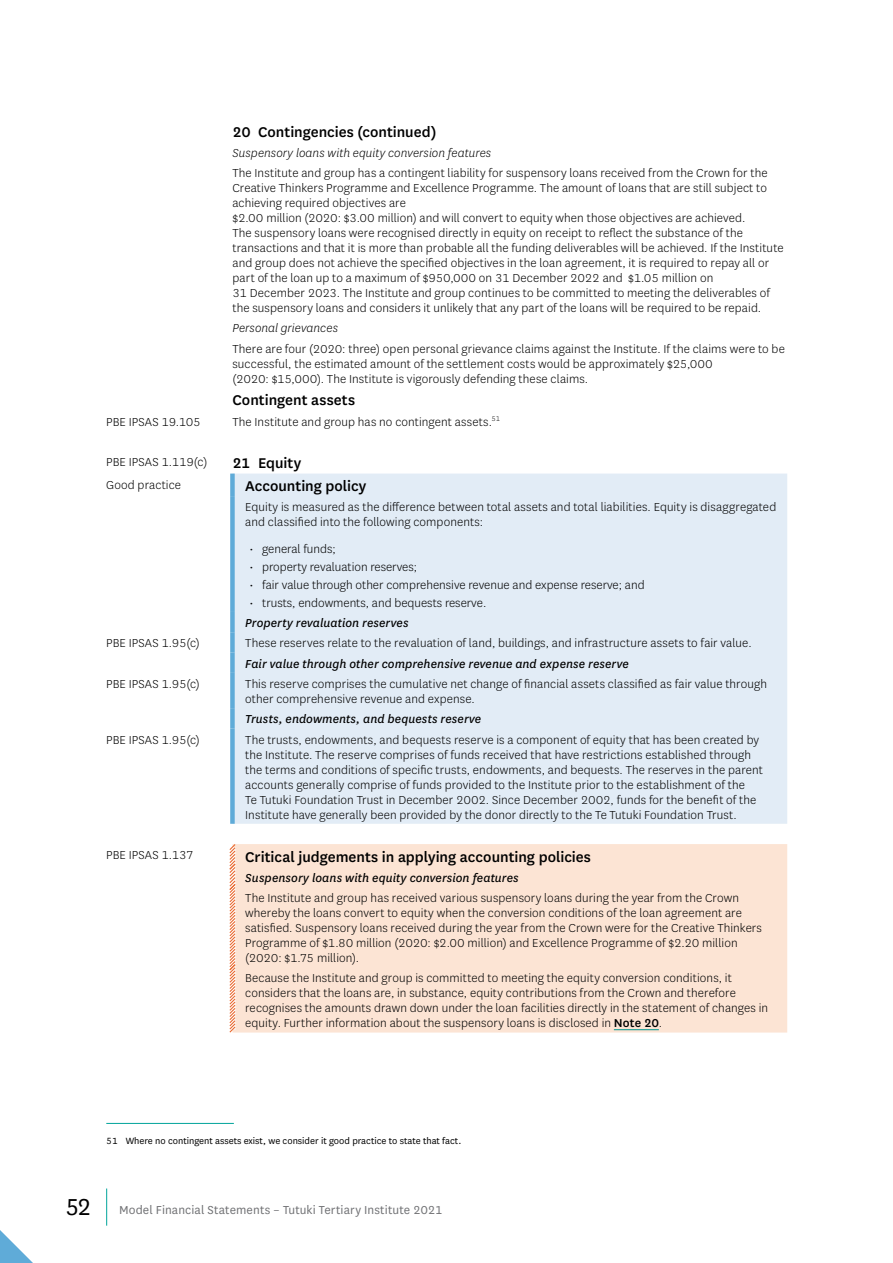
<style>
.page{position:relative;width:893px;height:1263px;background:#fff}
.page>*{position:absolute;margin:0;border:0;box-sizing:border-box;transform-origin:0 0}
.t1{font:500 16.5px "National";color:#000}
.t2{font:300 13.5px/15px "National";letter-spacing:.01em;color:#000}
.t3{font:italic 13.5px "National";letter-spacing:.005em;color:#000}
.t4{font:italic 300 13.5px "National";letter-spacing:.005em;color:#000}
.t5{font:13.5px "National";letter-spacing:.01em;color:#717275}
.t6{font:10.5px "National";color:#000}
.s1{font-weight:500}
.s2{font-size:27px;color:#000}
</style>
<div class="page">
<div style="left:235px;top:474px;width:552px;height:350px;background:#e2ecf6"></div>
<div style="left:237px;top:844px;width:550px;height:188px;background:#fce4d4"></div>
<div style="left:230px;top:474px;width:5px;height:22px;background:#5fabd8"></div>
<div style="left:230px;top:496px;width:5px;height:116px;background:#5fabd8"></div>
<div style="left:230px;top:612px;width:5px;height:20px;background:#5fabd8"></div>
<div style="left:230px;top:632px;width:5px;height:20px;background:#5fabd8"></div>
<div style="left:230px;top:652px;width:5px;height:21px;background:#5fabd8"></div>
<div style="left:230px;top:673px;width:5px;height:35px;background:#5fabd8"></div>
<div style="left:230px;top:708px;width:5px;height:20px;background:#5fabd8"></div>
<div style="left:230px;top:728px;width:5px;height:96px;background:#5fabd8"></div>
<svg style="left:229px;top:844px;width:8px;height:189px"></svg>
<hr style="left:614px;top:1029px;width:45px;height:1px;background:#009891">
<hr style="left:106px;top:1123px;width:128px;height:1px;background:#00a49a">
<hr style="left:106px;top:1188px;width:1px;height:38px;background:#00a49a">
<svg style="left:0;top:1230px;width:33px;height:33px"></svg>
<p class="t1" style="left:232px;top:120px;width:206px">20 Contingencies (continued)</p>
<p class="t4" style="left:232px;top:145px;width:260px">Suspensory loans with equity conversion features</p>
<p class="t2" style="left:232px;top:165px;width:553px">The Institute and group has a contingent liability for suspensory loans received from the Crown for the Creative Thinkers Programme and Excellence Programme. The amount of loans that are still subject to achieving required objectives are<br>$2.00 million (2020: $3.00 million) and will convert to equity when those objectives are achieved.<br>The suspensory loans were recognised directly in equity on receipt to reflect the substance of the transactions and that it is more than probable all the funding deliverables will be achieved. If the Institute and group does not achieve the specified objectives in the loan agreement, it is required to repay all or part of the loan up to a maximum of $950,000 on 31 December 2022 and $1.05 million on<br>31 December 2023. The Institute and group continues to be committed to meeting the deliverables of the suspensory loans and considers it unlikely that any part of the loans will be required to be repaid.</p>
<p class="t4" style="left:232px;top:320px;width:107px">Personal grievances</p>
<p class="t2" style="left:232px;top:341px;width:554px">There are four (2020: three) open personal grievance claims against the Institute. If the claims were to be successful, the estimated amount of the settlement costs would be approximately $25,000<br>(2020: $15,000). The Institute is vigorously defending these claims.</p>
<p class="t1" style="left:232px;top:389px;width:124px">Contingent assets</p>
<p class="t2" style="left:106px;top:414px;width:96px">PBE IPSAS 19.105</p>
<p class="t2" style="left:232px;top:414px;width:269px">The Institute and group has no contingent assets.<sup>51</sup></p>
<p class="t2" style="left:106px;top:454px;width:103px">PBE IPSAS 1.119(c)</p>
<p class="t1" style="left:232px;top:452px;width:70px">21 Equity</p>
<p class="t2" style="left:106px;top:477px;width:76px">Good practice</p>
<p class="t1" style="left:245px;top:475px;width:123px">Accounting policy</p>
<p class="t2" style="left:245px;top:499px;width:532px">Equity is measured as the difference between total assets and total liabilities. Equity is disaggregated and classified into the following components:</p>
<p class="t2" style="left:249px;top:541px;width:88px">• general funds;</p>
<p class="t2" style="left:249px;top:559px;width:169px">• property revaluation reserves;</p>
<p class="t2" style="left:249px;top:577px;width:397px">• fair value through other comprehensive revenue and expense reserve; and</p>
<p class="t2" style="left:249px;top:595px;width:238px">• trusts, endowments, and bequests reserve.</p>
<p class="t3" style="left:245px;top:614px;width:165px">Property revaluation reserves</p>
<p class="t2" style="left:106px;top:635px;width:95px">PBE IPSAS 1.95(c)</p>
<p class="t2" style="left:245px;top:635px;width:508px">These reserves relate to the revaluation of land, buildings, and infrastructure assets to fair value.</p>
<p class="t3" style="left:245px;top:655px;width:385px">Fair value through other comprehensive revenue and expense reserve</p>
<p class="t2" style="left:106px;top:676px;width:95px">PBE IPSAS 1.95(c)</p>
<p class="t2" style="left:245px;top:676px;width:523px">This reserve comprises the cumulative net change of financial assets classified as fair value through other comprehensive revenue and expense.</p>
<p class="t3" style="left:245px;top:711px;width:238px">Trusts, endowments, and bequests reserve</p>
<p class="t2" style="left:106px;top:732px;width:95px">PBE IPSAS 1.95(c)</p>
<p class="t2" style="left:245px;top:732px;width:519px">The trusts, endowments, and bequests reserve is a component of equity that has been created by the Institute. The reserve comprises of funds received that have restrictions established through the terms and conditions of specific trusts, endowments, and bequests. The reserves in the parent accounts generally comprise of funds provided to the Institute prior to the establishment of the<br>Te Tutuki Foundation Trust in December 2002. Since December 2002, funds for the benefit of the Institute have generally been provided by the donor directly to the Te Tutuki Foundation Trust.</p>
<p class="t2" style="left:106px;top:847px;width:89px">PBE IPSAS 1.137</p>
<p class="t1" style="left:245px;top:845px;width:347px">Critical judgements in applying accounting policies</p>
<p class="t3" style="left:245px;top:869px;width:275px">Suspensory loans with equity conversion features</p>
<p class="t2" style="left:245px;top:890px;width:518px">The Institute and group has received various suspensory loans during the year from the Crown whereby the loans convert to equity when the conversion conditions of the loan agreement are satisfied. Suspensory loans received during the year from the Crown were for the Creative Thinkers Programme of $1.80 million (2020: $2.00 million) and Excellence Programme of $2.20 million (2020: $1.75 million).</p>
<p class="t2" style="left:245px;top:970px;width:524px">Because the Institute and group is committed to meeting the equity conversion conditions, it considers that the loans are, in substance, equity contributions from the Crown and therefore recognises the amounts drawn down under the loan facilities directly in the statement of changes in equity. Further information about the suspensory loans is disclosed in <span class="s1">Note 20</span>.</p>
<p class="t6" style="left:106px;top:1134px;width:357px">51 Where no contingent assets exist, we consider it good practice to state that fact.</p>
<p class="t5" style="left:66px;top:1200px;width:378px"><span class="s2">52</span> Model Financial Statements – Tutuki Tertiary Institute 2021</p>
</div>
